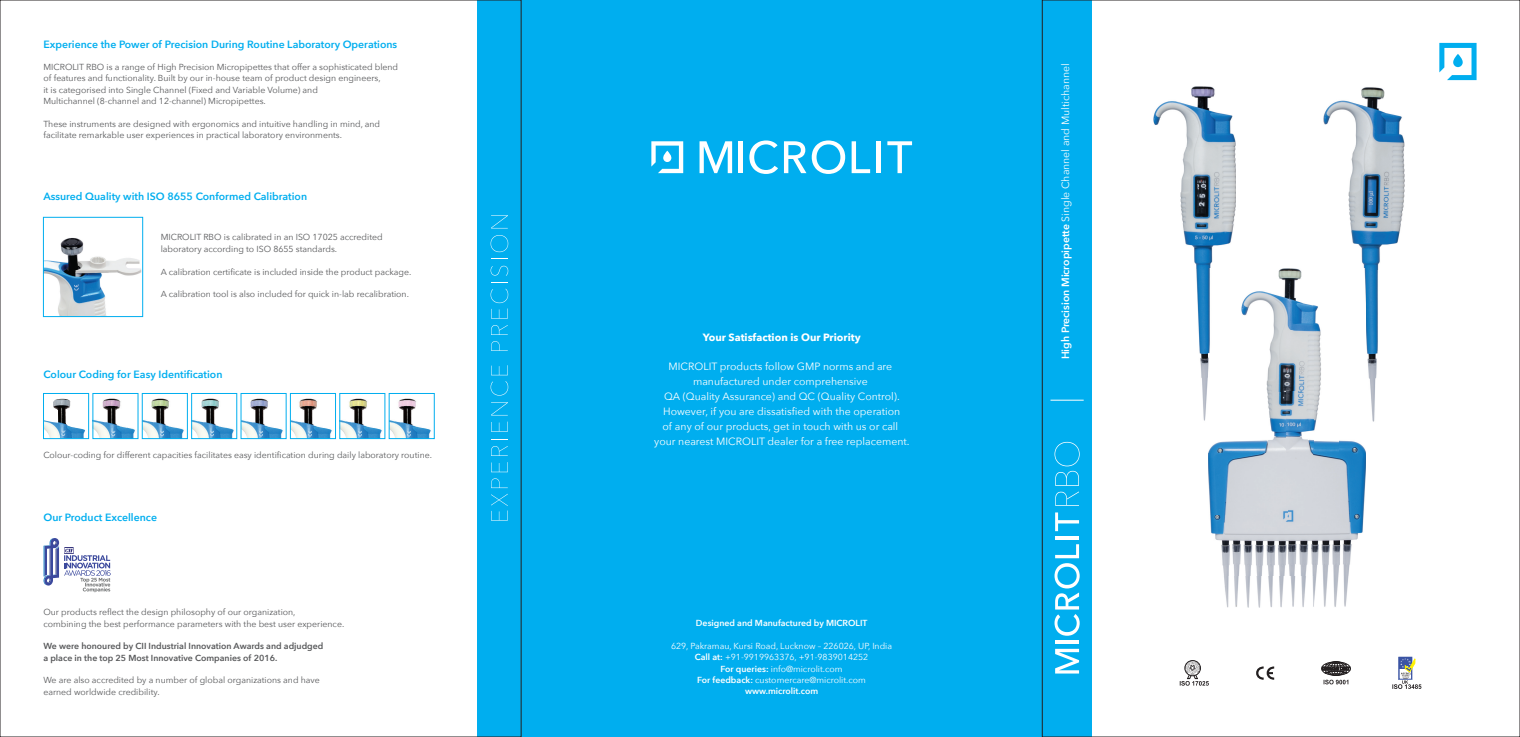
<style>
.page{position:relative;width:1520px;height:737px;background:#fff}
.page>*{position:absolute;margin:0;border:0;box-sizing:border-box;transform-origin:0 0}
.t1{font:10.5px/14.9px "Avenir Next";color:#fff;text-align:center}
.t2{font:600 10.5px "Avenir Next";color:#00aeef}
.t3{font:700 10.5px "Avenir Next";color:#fff}
.t4{font:8.75px/11.4px "Avenir Next";color:#57585a}
.t5{font:8.75px/11.4px "Avenir Next";color:#fff;text-align:center}
.t6{font:600 8.75px/11.4px "Avenir Next";color:#57585a}
.t7{font:600 8.75px "Avenir Next";color:#fff}
.s1{font-weight:600}
</style>
<div class="page">
<div style="left:1042px;top:0;width:49px;height:737px;background:#00aeef"></div>
<div style="left:521px;top:0;width:521px;height:737px;background:#00aeef"></div>
<div style="left:477px;top:0;width:44px;height:737px;background:#00aeef"></div>
<svg style="left:1439px;top:43px;width:37px;height:37px"></svg>
<svg style="left:699px;top:141px;width:33px;height:32px"></svg>
<div style="left:738px;top:141px;width:5px;height:32px;background:#fff"></div>
<svg style="left:749px;top:140px;width:29px;height:34px"></svg>
<svg style="left:784px;top:140px;width:61px;height:34px"></svg>
<svg style="left:851px;top:141px;width:19px;height:32px"></svg>
<div style="left:876px;top:141px;width:5px;height:32px;background:#fff"></div>
<svg style="left:887px;top:141px;width:25px;height:32px"></svg>
<svg style="left:651px;top:141px;width:32px;height:32px"></svg>
<div style="left:1398px;top:657px;width:13px;height:22px;border:1px solid #3a54a4"></div>
<svg style="left:1392px;top:658px;width:29px;height:31px"></svg>
<img style="left:1184px;top:660px;width:16px;height:15px;border-radius:8px">
<div style="left:1184px;top:660px;width:16px;height:16px;border:1px solid #231f20;border-radius:50%"></div>
<svg style="left:1179px;top:673px;width:29px;height:12px"></svg>
<div style="left:1321px;top:661px;width:29px;height:14px;border:1px solid #231f20;border-radius:50%"></div>
<svg style="left:1321px;top:661px;width:28px;height:23px"></svg>
<svg style="left:1256px;top:666px;width:18px;height:14px"></svg>
<img style="left:45px;top:238px;width:96px;height:77px">
<div style="left:43px;top:217px;width:100px;height:100px;border:1px solid #00aeef"></div>
<svg style="left:491px;top:478px;width:17px;height:42px"></svg>
<svg style="left:491px;top:462px;width:17px;height:10px"></svg>
<svg style="left:491px;top:446px;width:17px;height:10px"></svg>
<svg style="left:491px;top:439px;width:17px;height:1px"></svg>
<svg style="left:491px;top:421px;width:17px;height:11px"></svg>
<svg style="left:491px;top:402px;width:17px;height:13px"></svg>
<svg style="left:490px;top:381px;width:18px;height:14px"></svg>
<svg style="left:491px;top:365px;width:17px;height:10px"></svg>
<svg style="left:491px;top:341px;width:17px;height:10px"></svg>
<svg style="left:491px;top:325px;width:17px;height:10px"></svg>
<svg style="left:490px;top:289px;width:18px;height:29px"></svg>
<svg style="left:491px;top:282px;width:17px;height:1px"></svg>
<svg style="left:490px;top:266px;width:18px;height:10px"></svg>
<svg style="left:490px;top:235px;width:18px;height:17px"></svg>
<svg style="left:491px;top:215px;width:17px;height:13px"></svg>
<svg style="left:43px;top:538px;width:68px;height:54px"></svg>
<img style="left:45px;top:399px;width:40px;height:38px">
<div style="left:43px;top:393px;width:46px;height:46px;border:1px solid #00aeef"></div>
<img style="left:95px;top:398px;width:40px;height:39px">
<div style="left:93px;top:393px;width:45px;height:46px;border:1px solid #00aeef"></div>
<img style="left:144px;top:398px;width:40px;height:39px">
<div style="left:142px;top:393px;width:46px;height:46px;border:1px solid #00aeef"></div>
<img style="left:193px;top:398px;width:41px;height:39px">
<div style="left:191px;top:393px;width:46px;height:46px;border:1px solid #00aeef"></div>
<img style="left:243px;top:398px;width:40px;height:39px">
<div style="left:241px;top:393px;width:45px;height:46px;border:1px solid #00aeef"></div>
<img style="left:292px;top:398px;width:40px;height:39px">
<div style="left:290px;top:393px;width:46px;height:46px;border:1px solid #00aeef"></div>
<img style="left:341px;top:398px;width:41px;height:39px">
<div style="left:339px;top:393px;width:46px;height:46px;border:1px solid #00aeef"></div>
<img style="left:391px;top:398px;width:40px;height:39px">
<div style="left:389px;top:393px;width:45px;height:46px;border:1px solid #00aeef"></div>
<hr style="left:1050px;top:400px;width:33px;height:1px;background:#fff">
<svg style="left:1055px;top:649px;width:23px;height:24px"></svg>
<hr style="left:1055px;top:640px;width:23px;height:4px;background:#fff">
<svg style="left:1054px;top:544px;width:25px;height:91px"></svg>
<hr style="left:1055px;top:536px;width:23px;height:3px;background:#fff">
<svg style="left:1055px;top:512px;width:23px;height:19px"></svg>
<svg style="left:1054px;top:442px;width:25px;height:64px"></svg>
<img style="left:1153px;top:87px;width:82px;height:334px">
<img style="left:1323px;top:87px;width:80px;height:335px">
<img style="left:1241px;top:269px;width:72px;height:123px">
<img style="left:1313px;top:269px;width:26px;height:338px">
<img style="left:1207px;top:392px;width:106px;height:215px">
<img style="left:1339px;top:440px;width:26px;height:167px">
<p class="t2" style="left:43px;top:38px;width:355px">Experience the Power of Precision During Routine Laboratory Operations</p>
<p class="t4" style="left:43px;top:61px;width:356px">MICROLIT RBO is a range of High Precision Micropipettes that offer a sophisticated blend of features and functionality. Built by our in-house team of product design engineers,<br>it is categorised into Single Channel (Fixed and Variable Volume) and<br>Multichannel (8-channel and 12-channel) Micropipettes.</p>
<p class="t4" style="left:43px;top:118px;width:338px">These instruments are designed with ergonomics and intuitive handling in mind, and facilitate remarkable user experiences in practical laboratory environments.</p>
<p class="t2" style="left:43px;top:189px;width:265px">Assured Quality with ISO 8655 Conformed Calibration</p>
<p class="t4" style="left:161px;top:232px;width:223px">MICROLIT RBO is calibrated in an ISO 17025 accredited laboratory according to ISO 8655 standards.</p>
<p class="t4" style="left:161px;top:266px;width:252px">A calibration certificate is included inside the product package.</p>
<p class="t4" style="left:161px;top:289px;width:250px">A calibration tool is also included for quick in-lab recalibration.</p>
<p class="t2" style="left:43px;top:368px;width:180px">Colour Coding for Easy Identification</p>
<p class="t4" style="left:43px;top:450px;width:390px">Colour-coding for different capacities facilitates easy identification during daily laboratory routine.</p>
<p class="t2" style="left:43px;top:511px;width:115px">Our Product Excellence</p>
<p class="t4" style="left:43px;top:606px;width:302px">Our products reflect the design philosophy of our organization,<br>combining the best performance parameters with the best user experience.</p>
<p class="t6" style="left:43px;top:641px;width:281px">We were honoured by CII Industrial Innovation Awards and adjudged a place in the top 25 Most Innovative Companies of 2016.</p>
<p class="t4" style="left:43px;top:675px;width:278px">We are also accredited by a number of global organizations and have earned worldwide credibility.</p>
<p class="t3" style="left:702px;top:330px;width:159px">Your Satisfaction is Our Priority</p>
<p class="t1" style="left:654px;top:359px;width:257px">MICROLIT products follow GMP norms and are manufactured under comprehensive<br>QA (Quality Assurance) and QC (Quality Control).<br>However, if you are dissatisfied with the operation<br>of any of our products, get in touch with us or call your nearest MICROLIT dealer for a free replacement.</p>
<p class="t7" style="left:696px;top:617px;width:173px">Designed and Manufactured by MICROLIT</p>
<p class="t5" style="left:671px;top:640px;width:222px">629, Pakramau, Kursi Road, Lucknow – 226026, UP, India <span class="s1">Call at:</span> +91-9919963376, +91-9839014252<br><span class="s1">For queries:</span> info@microlit.com<br><span class="s1">For feedback:</span> customercare@microlit.com <span class="s1">www.microlit.com</span></p>
<p class="t1" style="left:1058px;top:359px;width:297px;rotate:-90deg"><span class="s1">High Precision Micropipette</span> Single Channel and Multichannel</p>
</div>
